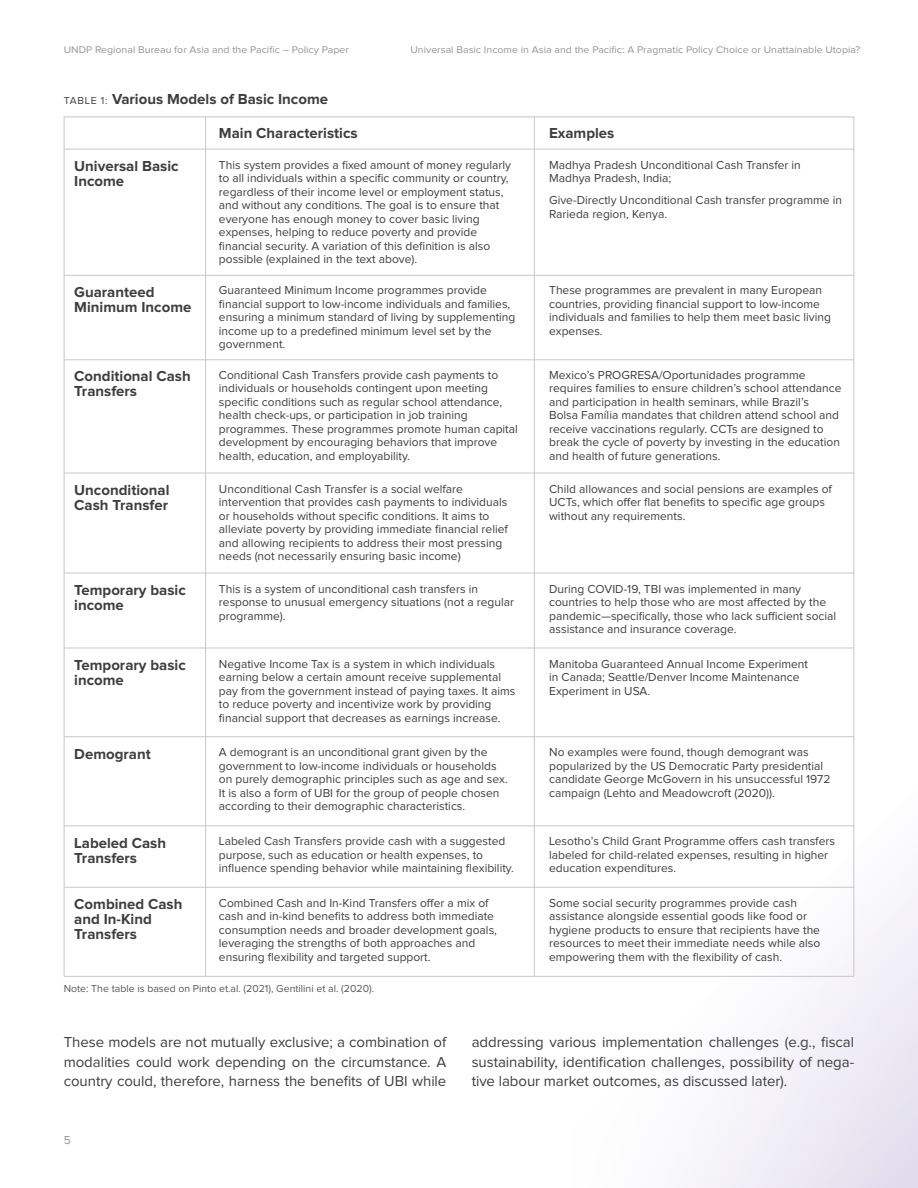
<style>
.page{position:relative;width:918px;height:1188px;background:#fff}
.page>*{position:absolute;margin:0;border:0;box-sizing:border-box;transform-origin:0 0}
.t1{font:15px/19.5px "Proxima Nova";letter-spacing:-.005em;color:#3e3e3f;text-align:justify}
.t2{font:700 15px/15px "Proxima Nova";color:#3e3e3f}
.t3{font:12px/13.5px "Proxima Nova";color:#3e3e3f}
.t4{font:12px "Proxima Nova";color:#939598}
.t5{font:10.5px "Proxima Nova";color:#57585a}
.t6{font:10.05px "Proxima Nova";color:#939598;scale:1.06 1}
.s1{font-weight:400;font-size:10.5px}
</style>
<div class="page">
<svg style="left:483px;top:759px;width:435px;height:429px"></svg>
<hr style="left:64px;top:275px;width:790px;height:1px;background:#c7c8ca">
<hr style="left:64px;top:117px;width:790px;height:1px;background:#c7c8ca">
<hr style="left:64px;top:359px;width:790px;height:1px;background:#c7c8ca">
<hr style="left:64px;top:473px;width:790px;height:1px;background:#c7c8ca">
<hr style="left:64px;top:573px;width:790px;height:1px;background:#c7c8ca">
<hr style="left:64px;top:648px;width:790px;height:1px;background:#c7c8ca">
<hr style="left:64px;top:736px;width:790px;height:1px;background:#c7c8ca">
<hr style="left:64px;top:825px;width:790px;height:1px;background:#c7c8ca">
<hr style="left:64px;top:887px;width:790px;height:1px;background:#c7c8ca">
<hr style="left:64px;top:976px;width:790px;height:1px;background:#c7c8ca">
<hr style="left:64px;top:149px;width:790px;height:1px;background:#c7c8ca">
<hr style="left:205px;top:117px;width:1px;height:859px;background:#c7c8ca">
<hr style="left:853px;top:117px;width:1px;height:859px;background:#c7c8ca">
<hr style="left:64px;top:117px;width:1px;height:859px;background:#c7c8ca">
<hr style="left:534px;top:117px;width:1px;height:859px;background:#c7c8ca">
<p class="t6" style="left:64px;top:45px;width:270px">UNDP Regional Bureau for Asia and the Pacific – Policy Paper</p>
<p class="t6" style="left:411px;top:45px;width:426px">Universal Basic Income in Asia and the Pacific: A Pragmatic Policy Choice or Unattainable Utopia?</p>
<p class="t2" style="left:64px;top:92px;width:266px"><span class="s1">TABLE 1:</span> Various Models of Basic Income</p>
<p class="t2" style="left:219px;top:126px;width:140px">Main Characteristics</p>
<p class="t2" style="left:549px;top:126px;width:67px">Examples</p>
<p class="t2" style="left:74px;top:159px;width:106px">Universal Basic<br>Income</p>
<p class="t2" style="left:74px;top:285px;width:119px">Guaranteed<br>Minimum Income</p>
<p class="t2" style="left:74px;top:369px;width:118px">Conditional Cash<br>Transfers</p>
<p class="t2" style="left:74px;top:483px;width:97px">Unconditional<br>Cash Transfer</p>
<p class="t2" style="left:74px;top:583px;width:113px">Temporary basic income</p>
<p class="t2" style="left:74px;top:658px;width:113px">Temporary basic income</p>
<p class="t2" style="left:74px;top:747px;width:78px">Demogrant</p>
<p class="t2" style="left:74px;top:836px;width:93px">Labeled Cash<br>Transfers</p>
<p class="t2" style="left:74px;top:897px;width:110px">Combined Cash and In-Kind<br>Transfers</p>
<p class="t3" style="left:219px;top:159px;width:294px">This system provides a fixed amount of money regularly to all individuals within a specific community or country, regardless of their income level or employment status, and without any conditions. The goal is to ensure that everyone has enough money to cover basic living expenses, helping to reduce poverty and provide financial security. A variation of this definition is also possible (explained in the text above).</p>
<p class="t3" style="left:219px;top:284px;width:298px">Guaranteed Minimum Income programmes provide financial support to low-income individuals and families, ensuring a minimum standard of living by supplementing income up to a predefined minimum level set by the government.</p>
<p class="t3" style="left:219px;top:369px;width:300px">Conditional Cash Transfers provide cash payments to individuals or households contingent upon meeting specific conditions such as regular school attendance, health check-ups, or participation in job training programmes. These programmes promote human capital development by encouraging behaviors that improve health, education, and employability.</p>
<p class="t3" style="left:219px;top:482px;width:290px">Unconditional Cash Transfer is a social welfare intervention that provides cash payments to individuals or households without specific conditions. It aims to alleviate poverty by providing immediate financial relief and allowing recipients to address their most pressing needs (not necessarily ensuring basic income)</p>
<p class="t3" style="left:219px;top:582px;width:297px">This is a system of unconditional cash transfers in response to unusual emergency situations (not a regular programme).</p>
<p class="t3" style="left:219px;top:657px;width:298px">Negative Income Tax is a system in which individuals earning below a certain amount receive supplemental pay from the government instead of paying taxes. It aims to reduce poverty and incentivize work by providing financial support that decreases as earnings increase.</p>
<p class="t3" style="left:219px;top:746px;width:290px">A demogrant is an unconditional grant given by the government to low-income individuals or households on purely demographic principles such as age and sex.<br>It is also a form of UBI for the group of people chosen according to their demographic characteristics.</p>
<p class="t3" style="left:219px;top:835px;width:296px">Labeled Cash Transfers provide cash with a suggested purpose, such as education or health expenses, to influence spending behavior while maintaining flexibility.</p>
<p class="t3" style="left:219px;top:897px;width:280px">Combined Cash and In-Kind Transfers offer a mix of cash and in-kind benefits to address both immediate consumption needs and broader development goals, leveraging the strengths of both approaches and ensuring flexibility and targeted support.</p>
<p class="t5" style="left:64px;top:984px;width:312px">Note: The table is based on Pinto et.al. (2021), Gentilini et al. (2020).</p>
<p class="t3" style="left:549px;top:159px;width:253px">Madhya Pradesh Unconditional Cash Transfer in<br>Madhya Pradesh, India;</p>
<p class="t3" style="left:549px;top:194px;width:294px">Give-Directly Unconditional Cash transfer programme in<br>Rarieda region, Kenya.</p>
<p class="t3" style="left:549px;top:284px;width:283px">These programmes are prevalent in many European countries, providing financial support to low-income individuals and families to help them meet basic living expenses.</p>
<p class="t3" style="left:549px;top:369px;width:294px">Mexico’s PROGRESA/Oportunidades programme requires families to ensure children’s school attendance and participation in health seminars, while Brazil’s<br>Bolsa Família mandates that children attend school and receive vaccinations regularly. CCTs are designed to break the cycle of poverty by investing in the education and health of future generations.</p>
<p class="t3" style="left:549px;top:482px;width:284px">Child allowances and social pensions are examples of<br>UCTs, which offer flat benefits to specific age groups without any requirements.</p>
<p class="t3" style="left:549px;top:582px;width:289px">During COVID-19, TBI was implemented in many countries to help those who are most affected by the pandemic—specifically, those who lack sufficient social assistance and insurance coverage.</p>
<p class="t3" style="left:549px;top:657px;width:260px">Manitoba Guaranteed Annual Income Experiment in Canada; Seattle/Denver Income Maintenance<br>Experiment in USA.</p>
<p class="t3" style="left:549px;top:746px;width:283px">No examples were found, though demogrant was popularized by the US Democratic Party presidential candidate George McGovern in his unsuccessful 1972 campaign (Lehto and Meadowcroft (2020)).</p>
<p class="t3" style="left:549px;top:835px;width:287px">Lesotho’s Child Grant Programme offers cash transfers labeled for child-related expenses, resulting in higher education expenditures.</p>
<p class="t3" style="left:549px;top:897px;width:273px">Some social security programmes provide cash assistance alongside essential goods like food or hygiene products to ensure that recipients have the resources to meet their immediate needs while also empowering them with the flexibility of cash.</p>
<p class="t1" style="left:64px;top:1033px;width:384px">These models are not mutually exclusive; a combination of modalities could work depending on the circumstance. A country could, therefore, harness the benefits of UBI while</p>
<p class="t1" style="left:472px;top:1033px;width:384px">addressing various implementation challenges (e.g., fiscal sustainability, identification challenges, possibility of nega&shy;tive labour market outcomes, as discussed later).</p>
<p class="t4" style="left:64px;top:1135px;width:9px">5</p>
</div>
